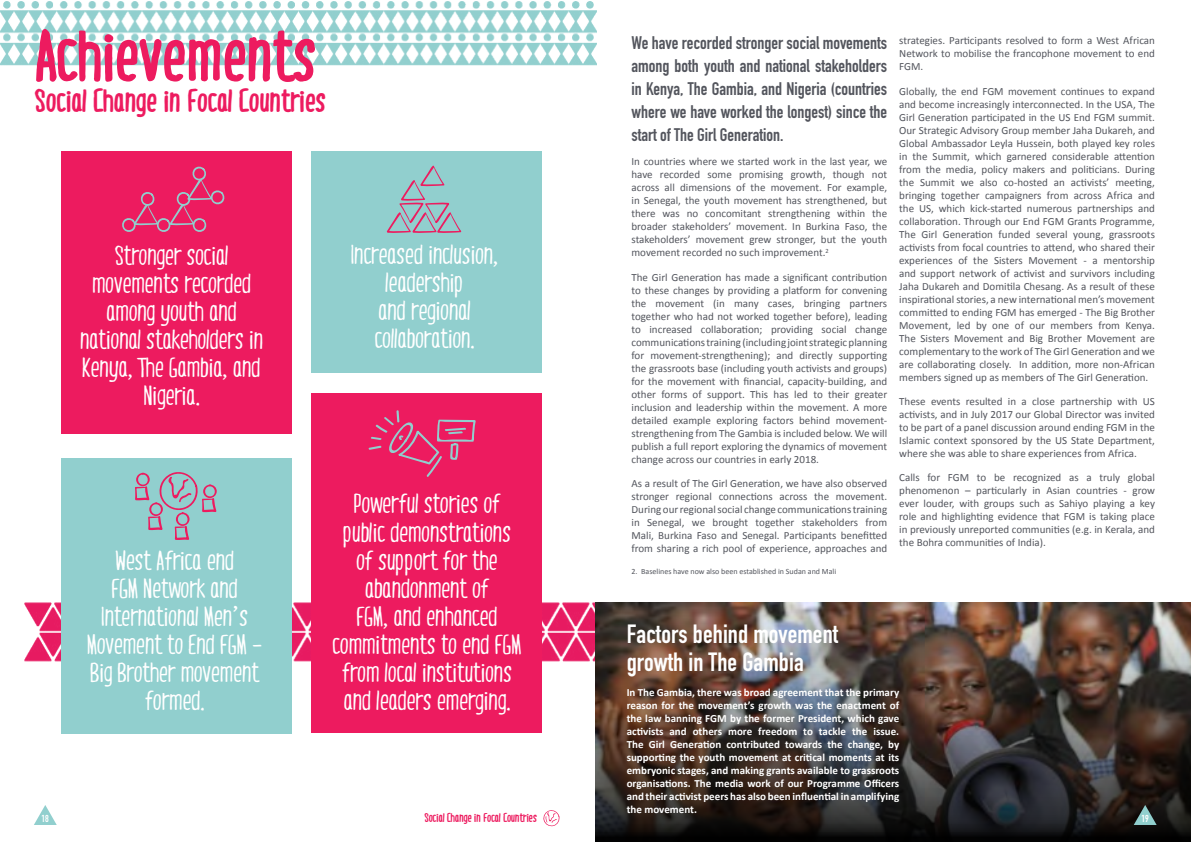
<style>
.page{position:relative;width:1191px;height:842px;background:#fff}
.page>*{position:absolute;margin:0;border:0;box-sizing:border-box;transform-origin:0 0}
.t1{font:700 70px "MARI&DAVID";letter-spacing:.01em;color:#ed1b5f}
.t2{font:700 31.1px "MARI&DAVID";letter-spacing:.01em;color:#ed1b5f}
.t3{font:26px/28px "MARI&DAVID";letter-spacing:.005em;color:#fff;text-align:center}
.t4{font:700 26px/28px "DIN Condensed";letter-spacing:.005em;color:#fff}
.t5{font:700 18px/23px "DIN Condensed";color:#53555d;text-align:justify}
.t6{font:700 12px "MARI&DAVID";letter-spacing:.01em;color:#ed1b5f}
.t7{font:11px/13px "Calibri";color:#53555d;text-align:justify}
.t8{font:700 11px/13px "Calibri";color:#fff;text-align:justify}
.t9{font:700 10px "DIN Condensed";color:#fff}
.t10{font:8px "Calibri";color:#53555d}
</style>
<div class="page">
<svg style="left:34px;top:805px;width:23px;height:20px"></svg>
<img style="left:24px;top:602px;width:571px;height:60px">
<img style="left:595px;top:602px;width:596px;height:240px">
<img style="left:0;top:1px;width:596px;height:65px">
<svg style="left:1133px;top:805px;width:23px;height:20px"></svg>
<div style="left:311px;top:151px;width:231px;height:221px;background:#91cfce"></div>
<div style="left:61px;top:151px;width:231px;height:282px;background:#ed1b5f"></div>
<div style="left:61px;top:458px;width:231px;height:275px;background:#91cfce"></div>
<div style="left:311px;top:394px;width:231px;height:339px;background:#ed1b5f"></div>
<svg style="left:135px;top:472px;width:82px;height:68px"></svg>
<svg style="left:368px;top:410px;width:108px;height:67px"></svg>
<svg style="left:122px;top:166px;width:103px;height:66px"></svg>
<svg style="left:386px;top:166px;width:76px;height:67px"></svg>
<svg style="left:543px;top:810px;width:17px;height:17px"></svg>
<h1 class="t1" style="left:35px;top:13px;width:284px">Achievements</h1>
<h3 class="t5" style="left:631px;top:31px;width:257px">We have recorded stronger social movements among both youth and national stakeholders in Kenya, The Gambia, and Nigeria (countries where we have worked the longest) since the start of The Girl Generation.</h3>
<p class="t7" style="left:631px;top:154px;width:257px">In countries where we started work in the last year, we have recorded some promising growth, though not across all dimensions of the movement. For example, in Senegal, the youth movement has strengthened, but there was no concomitant strengthening within the broader stakeholders’ movement. In Burkina Faso, the stakeholders’ movement grew stronger, but the youth movement recorded no such improvement.<sup>2</sup></p>
<p class="t7" style="left:631px;top:270px;width:257px">The Girl Generation has made a significant contribution to these changes by providing a platform for convening the movement (in many cases, bringing partners together who had not worked together before), leading to increased collaboration; providing social change communications training (including joint strategic planning for movement-strengthening); and directly supporting the grassroots base (including youth activists and groups) for the movement with financial, capacity-building, and other forms of support. This has led to their greater inclusion and leadership within the movement. A more detailed example exploring factors behind movement&shy;strengthening from The Gambia is included below. We will publish a full report exploring the dynamics of movement change across our countries in early 2018.</p>
<p class="t7" style="left:631px;top:476px;width:257px">As a result of The Girl Generation, we have also observed stronger regional connections across the movement.<br>During our regional social change communications training in Senegal, we brought together stakeholders from Mali, Burkina Faso and Senegal. Participants benefitted from sharing a rich pool of experience, approaches and</p>
<p class="t10" style="left:631px;top:566px;width:206px">2. Baselines have now also been established in Sudan and Mali</p>
<p class="t7" style="left:899px;top:34px;width:257px">strategies. Participants resolved to form a West African Network to mobilise the francophone movement to end FGM.</p>
<p class="t7" style="left:899px;top:84px;width:257px">Globally, the end FGM movement continues to expand and become increasingly interconnected. In the USA, The Girl Generation participated in the US End FGM summit.<br>Our Strategic Advisory Group member Jaha Dukareh, and Global Ambassador Leyla Hussein, both played key roles in the Summit, which garnered considerable attention from the media, policy makers and politicians. During the Summit we also co-hosted an activists’ meeting, bringing together campaigners from across Africa and the US, which kick-started numerous partnerships and collaboration. Through our End FGM Grants Programme, The Girl Generation funded several young, grassroots activists from focal countries to attend, who shared their experiences of the Sisters Movement - a mentorship and support network of activist and survivors including Jaha Dukareh and Domitila Chesang. As a result of these inspirational stories, a new international men’s movement committed to ending FGM has emerged - The Big Brother Movement, led by one of our members from Kenya.<br>The Sisters Movement and Big Brother Movement are complementary to the work of The Girl Generation and we are collaborating closely. In addition, more non-African members signed up as members of The Girl Generation.</p>
<p class="t7" style="left:899px;top:394px;width:257px">These events resulted in a close partnership with US activists, and in July 2017 our Global Director was invited to be part of a panel discussion around ending FGM in the Islamic context sponsored by the US State Department, where she was able to share experiences from Africa.</p>
<p class="t7" style="left:899px;top:471px;width:257px">Calls for FGM to be recognized as a truly global phenomenon – particularly in Asian countries - grow ever louder, with groups such as Sahiyo playing a key role and highlighting evidence that FGM is taking place in previously unreported communities (e.g. in Kerala, and the Bohra communities of India).</p>
<h2 class="t2" style="left:35px;top:81px;width:293px">Social Change in Focal Countries</h2>
<h3 class="t3" style="left:351px;top:238px;width:149px">Increased inclusion, leadership<br>and regional collaboration.</h3>
<h3 class="t3" style="left:80px;top:240px;width:184px">Stronger social movements recorded among youth and national stakeholders in<br>Kenya, The Gambia, and<br>Nigeria.</h3>
<h3 class="t3" style="left:332px;top:488px;width:190px">Powerful stories of public demonstrations of support for the abandonment of<br>FGM, and enhanced commitments to end FGM from local institutions and leaders emerging.</h3>
<h3 class="t3" style="left:87px;top:545px;width:177px">West Africa end<br>FGM Network and<br>International Men’s<br>Movement to End FGM –<br>Big Brother movement formed.</h3>
<h3 class="t4" style="left:626px;top:620px;width:213px">Factors behind movement growth in The Gambia</h3>
<p class="t8" style="left:626px;top:685px;width:274px">In The Gambia, there was broad agreement that the primary reason for the movement’s growth was the enactment of the law banning FGM by the former President, which gave activists and others more freedom to tackle the issue.<br>The Girl Generation contributed towards the change, by supporting the youth movement at critical moments at its embryonic stages, and making grants available to grassroots organisations. The media work of our Programme Officers and their activist peers has also been influential in amplifying the movement.</p>
<p class="t6" style="left:424px;top:810px;width:114px">Social Change in Focal Countries</p>
<p class="t9" style="left:42px;top:812px;width:9px">18</p>
<p class="t9" style="left:1141px;top:812px;width:9px">19</p>
</div>
